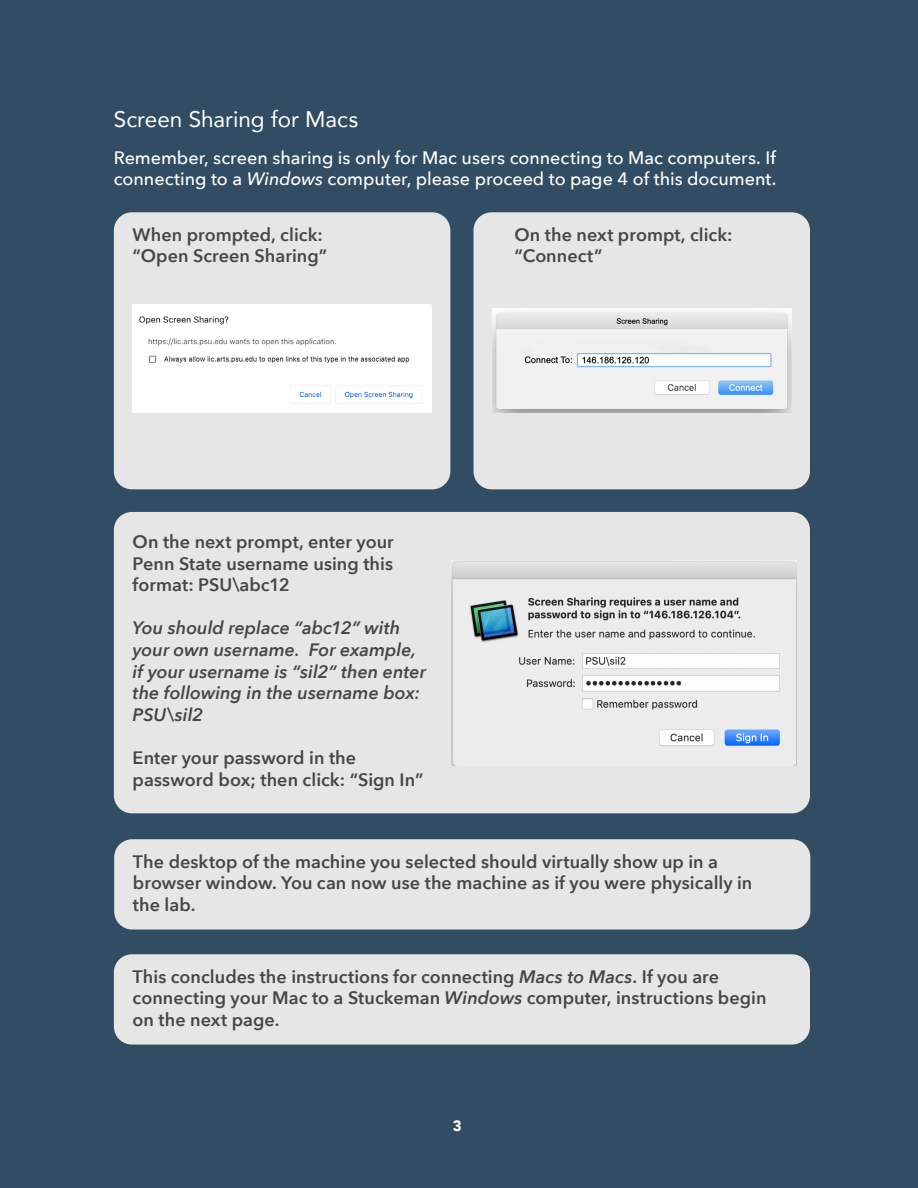
<style>
.page{position:relative;width:918px;height:1188px;background:#324d63}
.page>*{position:absolute;margin:0;border:0;box-sizing:border-box;transform-origin:0 0}
.t1{font:22.5px "Avenir";color:#fff}
.t2{font:600 18px/21.6px "Avenir Next";color:#474747}
.t3{font:500 18px/21.6px "Avenir Next";letter-spacing:-.005em;color:#fff}
.t4{font:italic 600 18px/21.6px "Avenir Next";color:#474747}
.t5{font:900 15px "Avenir";color:#fff}
.s1{font-style:italic}
</style>
<div class="page">
<div style="left:114px;top:212px;width:336px;height:277px;background:#e6e6e6;border-radius:18px"></div>
<div style="left:474px;top:212px;width:336px;height:277px;background:#e6e6e6;border-radius:18px"></div>
<div style="left:114px;top:512px;width:696px;height:301px;background:#e6e6e6;border-radius:18px"></div>
<div style="left:114px;top:839px;width:696px;height:91px;background:#e6e6e6;border-radius:18px"></div>
<div style="left:114px;top:954px;width:696px;height:91px;background:#e6e6e6;border-radius:18px"></div>
<img style="left:132px;top:305px;width:300px;height:107px">
<img style="left:452px;top:560px;width:344px;height:205px">
<img style="left:492px;top:308px;width:299px;height:104px">
<p class="t1" style="left:114px;top:102px;width:246px">Screen Sharing for Macs</p>
<p class="t3" style="left:114px;top:146px;width:664px">Remember, screen sharing is only for Mac users connecting to Mac computers. If connecting to a <span class="s1">Windows</span> computer, please proceed to page 4 of this document.</p>
<p class="t2" style="left:515px;top:223px;width:220px">On the next prompt, click: “Connect”</p>
<p class="t2" style="left:133px;top:223px;width:196px">When prompted, click: “Open Screen Sharing”</p>
<p class="t2" style="left:133px;top:530px;width:263px;text-align:justify">On the next prompt, enter your Penn State username using this format: PSU\abc12</p>
<p class="t4" style="left:133px;top:617px;width:295px">You should replace “abc12” with your own username. For example, if your username is “sil2” then enter the following in the username box:<br>PSU\sil2</p>
<p class="t2" style="left:133px;top:746px;width:292px">Enter your password in the password box; then click: “Sign In”</p>
<p class="t2" style="left:133px;top:850px;width:621px">The desktop of the machine you selected should virtually show up in a browser window. You can now use the machine as if you were physically in the lab.</p>
<p class="t2" style="left:133px;top:965px;width:635px">This concludes the instructions for connecting <span class="s1">Macs to Macs</span>. If you are connecting your Mac to a Stuckeman <span class="s1">Windows</span> computer, instructions begin on the next page.</p>
<p class="t5" style="left:453px;top:1113px;width:10px">3</p>
</div>
